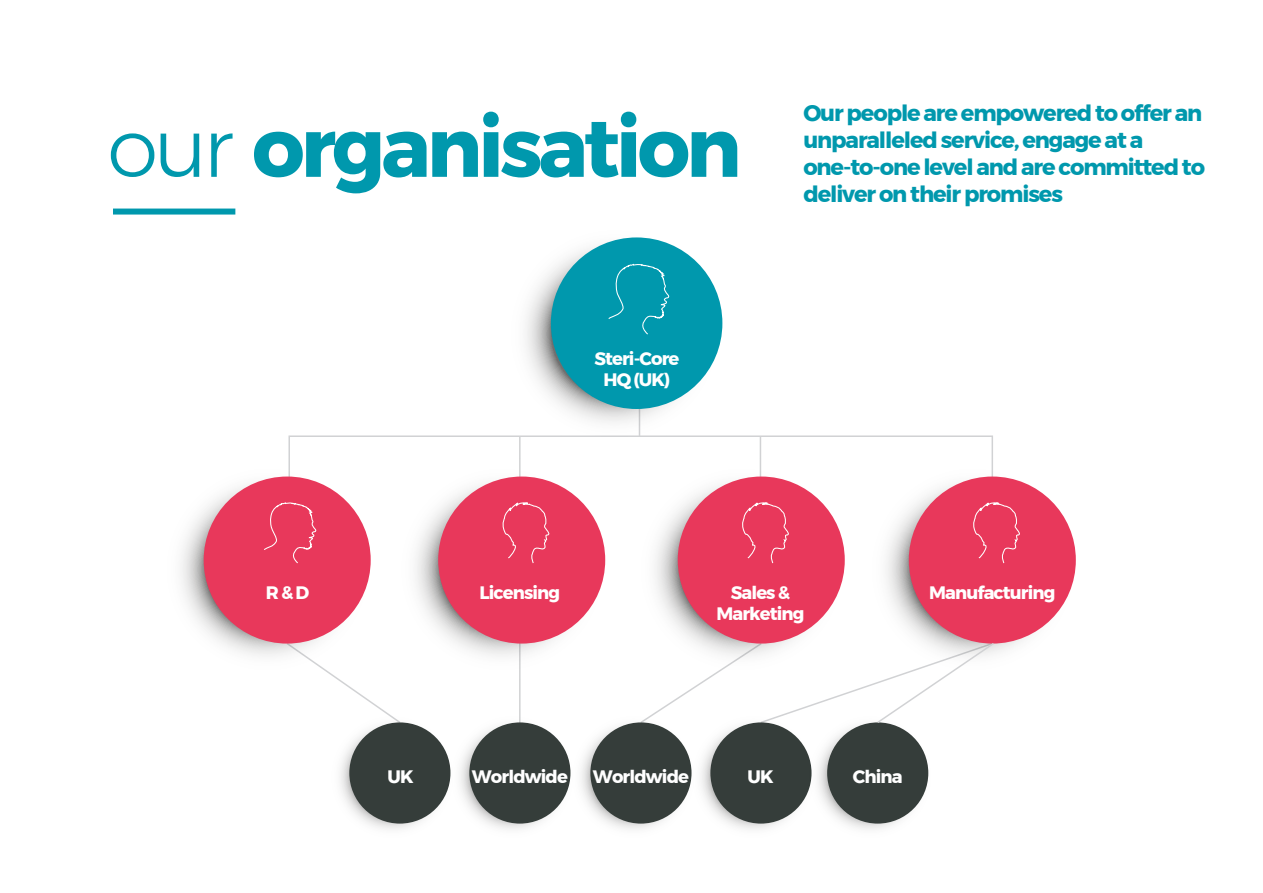
<style>
.page{position:relative;width:1263px;height:893px;background:#fff}
.page>*{position:absolute;margin:0;border:0;box-sizing:border-box;transform-origin:0 0}
.t1{font:700 82.5px "Montserrat";letter-spacing:-.05em;color:#0098ad}
.t2{font:700 22.5px/27px "Montserrat";letter-spacing:-.05em;color:#0098ad}
.t3{font:700 18px/21.6px "Montserrat";letter-spacing:-.05em;color:#fff;text-align:center}
.s1{font-weight:300}
</style>
<div class="page">
<div style="left:113px;top:209px;width:122px;height:6px;background:#0098ad"></div>
<svg style="left:320px;top:667px;width:63px;height:43px"></svg>
<svg style="left:288px;top:435px;width:705px;height:24px"></svg>
<hr style="left:519px;top:436px;width:2px;height:192px;background:#d1d2d4">
<hr style="left:760px;top:436px;width:1px;height:199px;background:#d1d2d4">
<hr style="left:519px;top:607px;width:2px;height:177px;background:#d1d2d4">
<svg style="left:498px;top:218px;width:231px;height:231px"></svg>
<div style="left:551px;top:237px;width:171px;height:172px;background:#0098ad;border-radius:50%"></div>
<svg style="left:608px;top:263px;width:61px;height:72px"></svg>
<svg style="left:155px;top:457px;width:224px;height:224px"></svg>
<div style="left:204px;top:477px;width:167px;height:167px;background:#e8385b;border-radius:50%"></div>
<svg style="left:264px;top:502px;width:52px;height:62px"></svg>
<svg style="left:389px;top:457px;width:225px;height:224px"></svg>
<div style="left:438px;top:477px;width:167px;height:167px;background:#e8385b;border-radius:50%"></div>
<svg style="left:502px;top:502px;width:48px;height:61px"></svg>
<svg style="left:629px;top:457px;width:224px;height:224px"></svg>
<div style="left:678px;top:477px;width:167px;height:167px;background:#e8385b;border-radius:50%"></div>
<svg style="left:742px;top:502px;width:47px;height:62px"></svg>
<svg style="left:860px;top:457px;width:224px;height:224px"></svg>
<div style="left:909px;top:477px;width:167px;height:167px;background:#e8385b;border-radius:50%"></div>
<svg style="left:973px;top:502px;width:47px;height:62px"></svg>
<svg style="left:685px;top:709px;width:136px;height:136px"></svg>
<div style="left:710px;top:722px;width:101px;height:102px;background:#353d3a;border-radius:50%"></div>
<svg style="left:565px;top:709px;width:136px;height:136px"></svg>
<div style="left:590px;top:722px;width:101px;height:102px;background:#353d3a;border-radius:50%"></div>
<svg style="left:444px;top:709px;width:136px;height:136px"></svg>
<div style="left:469px;top:722px;width:101px;height:102px;background:#353d3a;border-radius:50%"></div>
<svg style="left:324px;top:709px;width:136px;height:136px"></svg>
<div style="left:349px;top:722px;width:101px;height:102px;background:#353d3a;border-radius:50%"></div>
<svg style="left:802px;top:709px;width:136px;height:136px"></svg>
<div style="left:827px;top:722px;width:101px;height:102px;background:#353d3a;border-radius:50%"></div>
<svg style="left:639px;top:641px;width:356px;height:83px"></svg>
<h1 class="t1" style="left:107px;top:81px;width:636px"><span class="s1">our</span> organisation</h1>
<p class="t2" style="left:803px;top:100px;width:403px">Our people are empowered to offer an unparalleled service, engage at a one-to-one level and are committed to deliver on their promises</p>
<p class="t3" style="left:266px;top:581px;width:45px">R &amp; D</p>
<p class="t3" style="left:594px;top:347px;width:87px">Steri-Core<br>HQ (UK)</p>
<p class="t3" style="left:480px;top:581px;width:82px">Licensing</p>
<p class="t3" style="left:716px;top:581px;width:89px">Sales &amp;<br>Marketing</p>
<p class="t3" style="left:929px;top:581px;width:128px">Manufacturing</p>
<p class="t3" style="left:388px;top:765px;width:28px">UK</p>
<p class="t3" style="left:472px;top:765px;width:98px">Worldwide</p>
<p class="t3" style="left:593px;top:765px;width:98px">Worldwide</p>
<p class="t3" style="left:747px;top:765px;width:28px">UK</p>
<p class="t3" style="left:853px;top:765px;width:51px">China</p>
</div>
